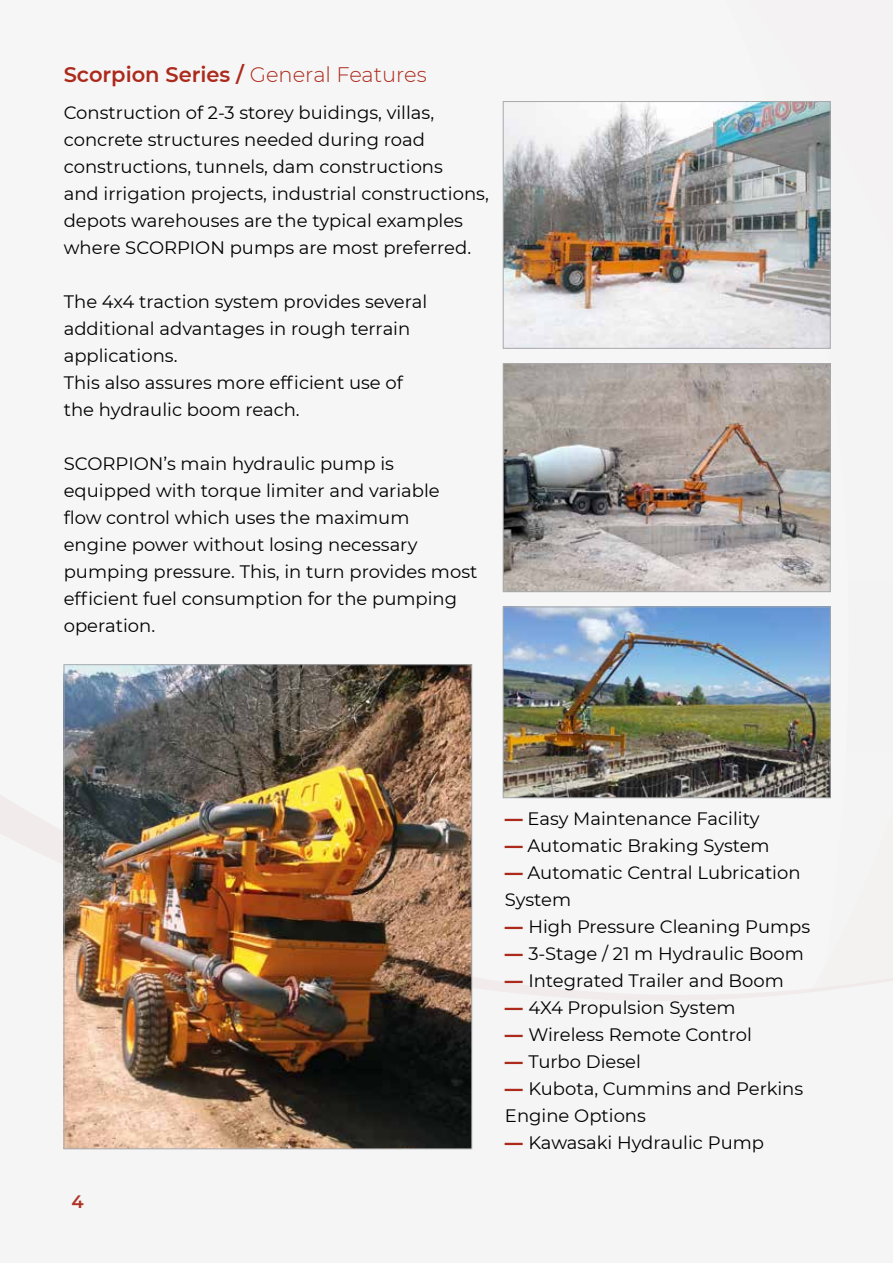
<style>
.page{position:relative;width:893px;height:1263px;background:#f6f6f6}
.page>*{position:absolute;margin:0;border:0;box-sizing:border-box;transform-origin:0 0}
.t1{font:600 21px "Montserrat";color:#ac2a1c}
.t2{font:18px/27px "Montserrat";color:#000}
.t3{font:600 18px "Montserrat";color:#ac2a1c}
.s1{font-weight:300}
.s2{font-weight:900;color:#ac2a1c}
</style>
<div class="page">
<svg style="left:0;top:824px;width:893px;height:326px"></svg>
<img style="left:505px;top:365px;width:323px;height:225px">
<div style="left:503px;top:363px;width:327px;height:229px;border:1px solid #a7a9ac"></div>
<img style="left:505px;top:103px;width:323px;height:244px">
<div style="left:503px;top:101px;width:327px;height:248px;border:1px solid #a7a9ac"></div>
<img style="left:505px;top:609px;width:323px;height:187px">
<div style="left:503px;top:607px;width:327px;height:191px;border:1px solid #a7a9ac"></div>
<img style="left:66px;top:666px;width:404px;height:481px">
<p class="t1" style="left:64px;top:60px;width:364px">Scorpion Series / <span class="s1">General Features</span></p>
<p class="t2" style="left:64px;top:98px;width:427px">Construction of 2-3 storey buidings, villas, concrete structures needed during road constructions, tunnels, dam constructions<br>and irrigation projects, industrial constructions, depots warehouses are the typical examples where SCORPION pumps are most preferred.</p>
<p class="t2" style="left:64px;top:287px;width:365px">The 4x4 traction system provides several additional advantages in rough terrain applications.<br>This also assures more efficient use of the hydraulic boom reach.</p>
<p class="t2" style="left:64px;top:449px;width:415px">SCORPION’s main hydraulic pump is equipped with torque limiter and variable flow control which uses the maximum<br>engine power without losing necessary pumping pressure. This, in turn provides most efficient fuel consumption for the pumping operation.</p>
<p class="t3" style="left:71px;top:1189px;width:14px">4</p>
<p class="t2" style="left:505px;top:804px;width:256px"><span class="s2">—</span> Easy Maintenance Facility</p>
<p class="t2" style="left:505px;top:831px;width:266px"><span class="s2">—</span> Automatic Braking System</p>
<p class="t2" style="left:505px;top:858px;width:297px"><span class="s2">—</span> Automatic Central Lubrication<br>System</p>
<p class="t2" style="left:505px;top:912px;width:307px"><span class="s2">—</span> High Pressure Cleaning Pumps</p>
<p class="t2" style="left:505px;top:939px;width:300px"><span class="s2">—</span> 3-Stage / 21 m Hydraulic Boom</p>
<p class="t2" style="left:505px;top:966px;width:280px"><span class="s2">—</span> Integrated Trailer and Boom</p>
<p class="t2" style="left:505px;top:993px;width:232px"><span class="s2">—</span> 4X4 Propulsion System</p>
<p class="t2" style="left:505px;top:1020px;width:249px"><span class="s2">—</span> Wireless Remote Control</p>
<p class="t2" style="left:505px;top:1047px;width:137px"><span class="s2">—</span> Turbo Diesel</p>
<p class="t2" style="left:505px;top:1074px;width:300px"><span class="s2">—</span> Kubota, Cummins and Perkins<br>Engine Options</p>
<p class="t2" style="left:505px;top:1128px;width:261px"><span class="s2">—</span> Kawasaki Hydraulic Pump</p>
</div>
